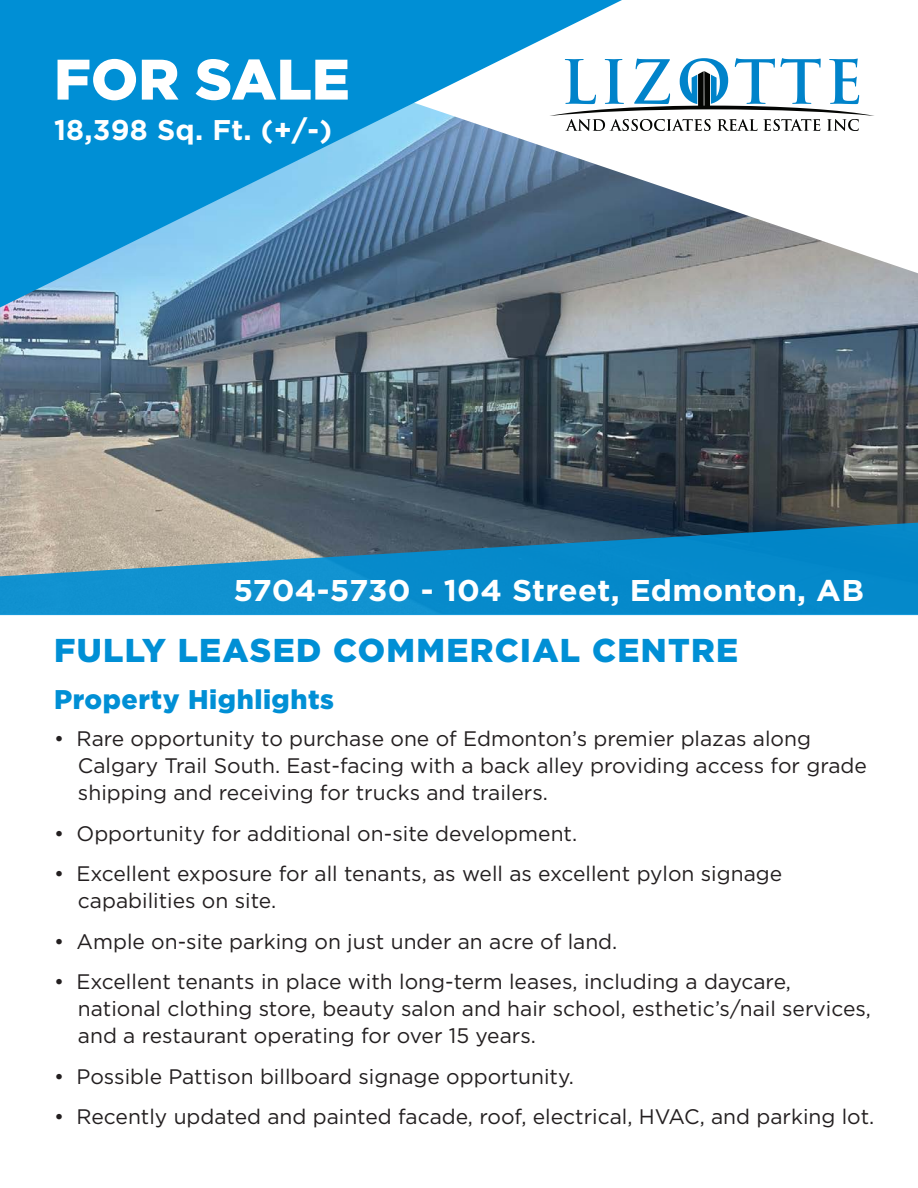
<style>
.page{position:relative;width:918px;height:1188px;background:#fff}
.page>*{position:absolute;margin:0;border:0;box-sizing:border-box;transform-origin:0 0}
.bullet_features{font:900 57px "Gotham";color:#fff}
.bullet_features-2{font:900 33px "Gotham";letter-spacing:.04em;color:#008fd5}
.bullet_features-3{font:700 30px "Gotham";letter-spacing:.01em;color:#fff;scale:1.04 1}
.bullet_features-4{font:700 28.5px "Gotham";letter-spacing:.01em;color:#fff}
.t1{font:900 27px "Gotham";letter-spacing:.02em;color:#008fd5}
.t2{font:21px/27px "Gotham";color:#231f20}
</style>
<div class="page">
<img style="left:0;top:274px;width:918px;height:169px">
<svg style="left:626px;top:174px;width:292px;height:100px"></svg>
<svg style="left:626px;top:58px;width:248px;height:73px"></svg>
<svg style="left:0;top:0;width:626px;height:309px;background:#4699c7"></svg>
<svg style="left:0;top:443px;width:918px;height:173px;background:#41768f"></svg>
<p class="bullet_features" style="left:54px;top:40px;width:297px">FOR SALE</p>
<p class="bullet_features-4" style="left:54px;top:111px;width:280px">18,398 Sq. Ft. (+/-)</p>
<p class="bullet_features-3" style="left:233px;top:570px;width:608px">5704-5730 - 104 Street, Edmonton, AB</p>
<p class="bullet_features-2" style="left:54px;top:627px;width:686px">FULLY LEASED COMMERCIAL CENTRE</p>
<p class="t1" style="left:54px;top:680px;width:282px">Property Highlights</p>
<p class="t2" style="left:78px;top:725px;width:790px;text-indent:-24px">• Rare opportunity to purchase one of Edmonton’s premier plazas along<br>Calgary Trail South. East-facing with a back alley providing access for grade shipping and receiving for trucks and trailers.</p>
<p class="t2" style="left:54px;top:819px;width:525px">• Opportunity for additional on-site development.</p>
<p class="t2" style="left:78px;top:860px;width:706px;text-indent:-24px">• Excellent exposure for all tenants, as well as excellent pylon signage capabilities on site.</p>
<p class="t2" style="left:54px;top:927px;width:565px">• Ample on-site parking on just under an acre of land.</p>
<p class="t2" style="left:78px;top:968px;width:795px;text-indent:-24px">• Excellent tenants in place with long-term leases, including a daycare, national clothing store, beauty salon and hair school, esthetic’s/nail services, and a restaurant operating for over 15 years.</p>
<p class="t2" style="left:54px;top:1062px;width:521px">• Possible Pattison billboard signage opportunity.</p>
<p class="t2" style="left:54px;top:1103px;width:822px">• Recently updated and painted facade, roof, electrical, HVAC, and parking lot.</p>
</div>
